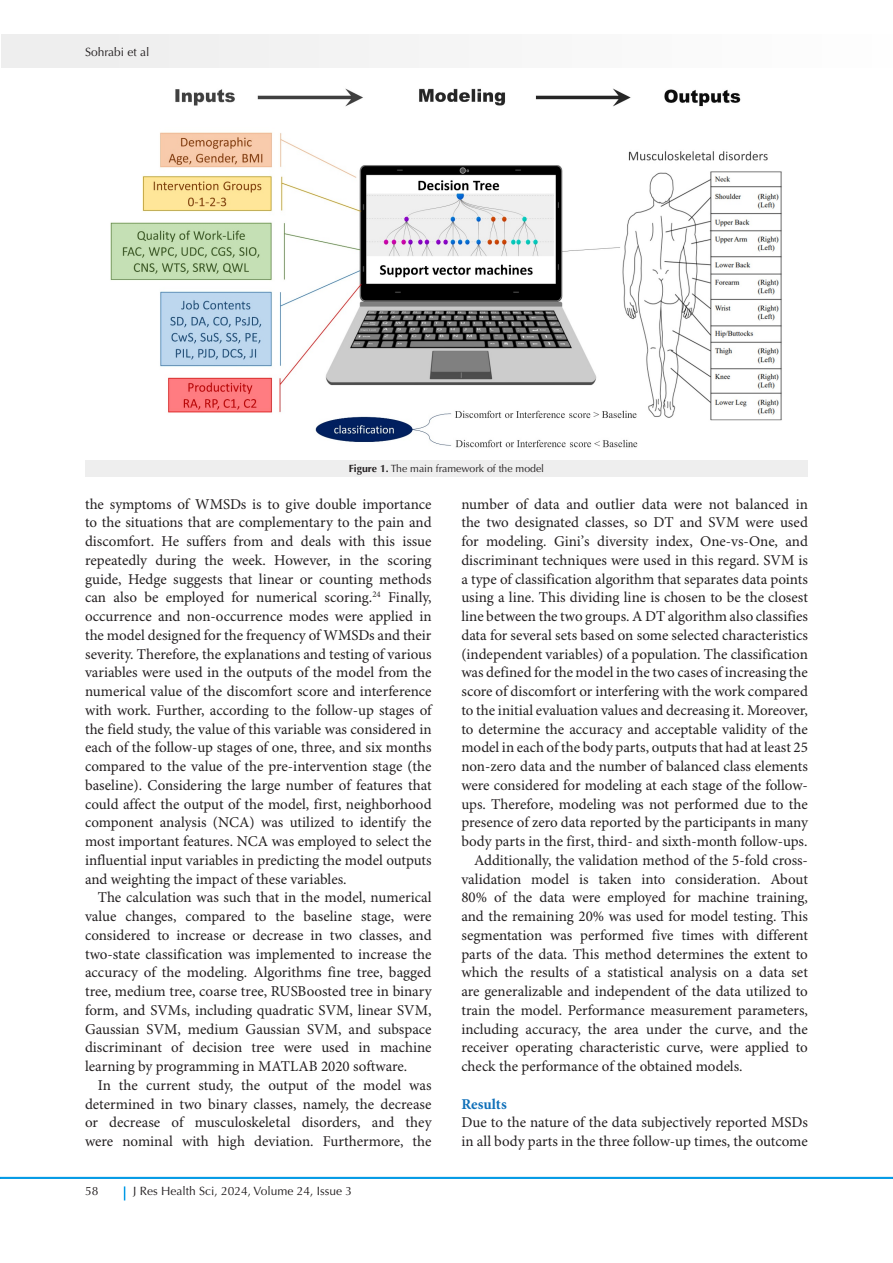
<style>
.page{position:relative;width:893px;height:1263px;background:#fff}
.page>*{position:absolute;margin:0;border:0;box-sizing:border-box;transform-origin:0 0}
.t1{font:15px/18.8px "Minion Pro";color:#231f20;text-align:justify}
.t2{font:700 15px "Minion Pro";color:#1070b9}
.t3{font:12px "Optima LT Std";color:#231f20}
.t4{font:10.5px "Optima LT Std";color:#231f20}
.s1{font-weight:700}
</style>
<div class="page">
<hr style="left:0;top:1177px;width:893px;height:2px;background:#0099e5">
<div style="left:1px;top:35px;width:892px;height:33px;background:#f5f5f5"></div>
<svg style="left:124px;top:1186px;width:1px;height:14px"></svg>
<div style="left:85px;top:460px;width:723px;height:16px;background:#eee"></div>
<img style="left:110px;top:88px;width:672px;height:360px">
<p class="t3" style="left:85px;top:45px;width:66px">Sohrabi et al</p>
<p class="t4" style="left:349px;top:462px;width:197px"><span class="s1">Figure 1.</span> The main framework of the model</p>
<p class="t1" style="left:85px;top:495px;width:348px">the symptoms of WMSDs is to give double importance to the situations that are complementary to the pain and discomfort. He suffers from and deals with this issue repeatedly during the week. However, in the scoring guide, Hedge suggests that linear or counting methods can also be employed for numerical scoring.<sup>24</sup> Finally, occurrence and non-occurrence modes were applied in the model designed for the frequency of WMSDs and their severity. Therefore, the explanations and testing of various variables were used in the outputs of the model from the numerical value of the discomfort score and interference with work. Further, according to the follow-up stages of the field study, the value of this variable was considered in each of the follow-up stages of one, three, and six months compared to the value of the pre-intervention stage (the baseline). Considering the large number of features that could affect the output of the model, first, neighborhood component analysis (NCA) was utilized to identify the most important features. NCA was employed to select the influential input variables in predicting the model outputs and weighting the impact of these variables.</p>
<p class="t1" style="left:85px;top:889px;width:348px;text-indent:13px">The calculation was such that in the model, numerical value changes, compared to the baseline stage, were considered to increase or decrease in two classes, and two-state classification was implemented to increase the accuracy of the modeling. Algorithms fine tree, bagged tree, medium tree, coarse tree, RUSBoosted tree in binary form, and SVMs, including quadratic SVM, linear SVM, Gaussian SVM, medium Gaussian SVM, and subspace discriminant of decision tree were used in machine learning by programming in MATLAB 2020 software.</p>
<p class="t1" style="left:85px;top:1076px;width:348px;text-indent:13px">In the current study, the output of the model was determined in two binary classes, namely, the decrease or decrease of musculoskeletal disorders, and they were nominal with high deviation. Furthermore, the</p>
<p class="t3" style="left:85px;top:1184px;width:15px">58</p>
<p class="t3" style="left:133px;top:1184px;width:221px">J Res Health Sci, 2024, Volume 24, Issue 3</p>
<p class="t1" style="left:461px;top:495px;width:348px">number of data and outlier data were not balanced in the two designated classes, so DT and SVM were used for modeling. Gini’s diversity index, One-vs-One, and discriminant techniques were used in this regard. SVM is a type of classification algorithm that separates data points using a line. This dividing line is chosen to be the closest line between the two groups. A DT algorithm also classifies data for several sets based on some selected characteristics (independent variables) of a population. The classification was defined for the model in the two cases of increasing the score of discomfort or interfering with the work compared to the initial evaluation values and decreasing it. Moreover, to determine the accuracy and acceptable validity of the model in each of the body parts, outputs that had at least 25 non-zero data and the number of balanced class elements were considered for modeling at each stage of the follow&shy;ups. Therefore, modeling was not performed due to the presence of zero data reported by the participants in many body parts in the first, third- and sixth-month follow-ups.</p>
<p class="t1" style="left:461px;top:851px;width:348px;text-indent:13px">Additionally, the validation method of the 5-fold cross&shy;validation model is taken into consideration. About 80% of the data were employed for machine training, and the remaining 20% was used for model testing. This segmentation was performed five times with different parts of the data. This method determines the extent to which the results of a statistical analysis on a data set are generalizable and independent of the data utilized to train the model. Performance measurement parameters, including accuracy, the area under the curve, and the receiver operating characteristic curve, were applied to check the performance of the obtained models.</p>
<p class="t2" style="left:461px;top:1093px;width:47px">Results</p>
<p class="t1" style="left:461px;top:1114px;width:348px">Due to the nature of the data subjectively reported MSDs in all body parts in the three follow-up times, the outcome</p>
</div>
